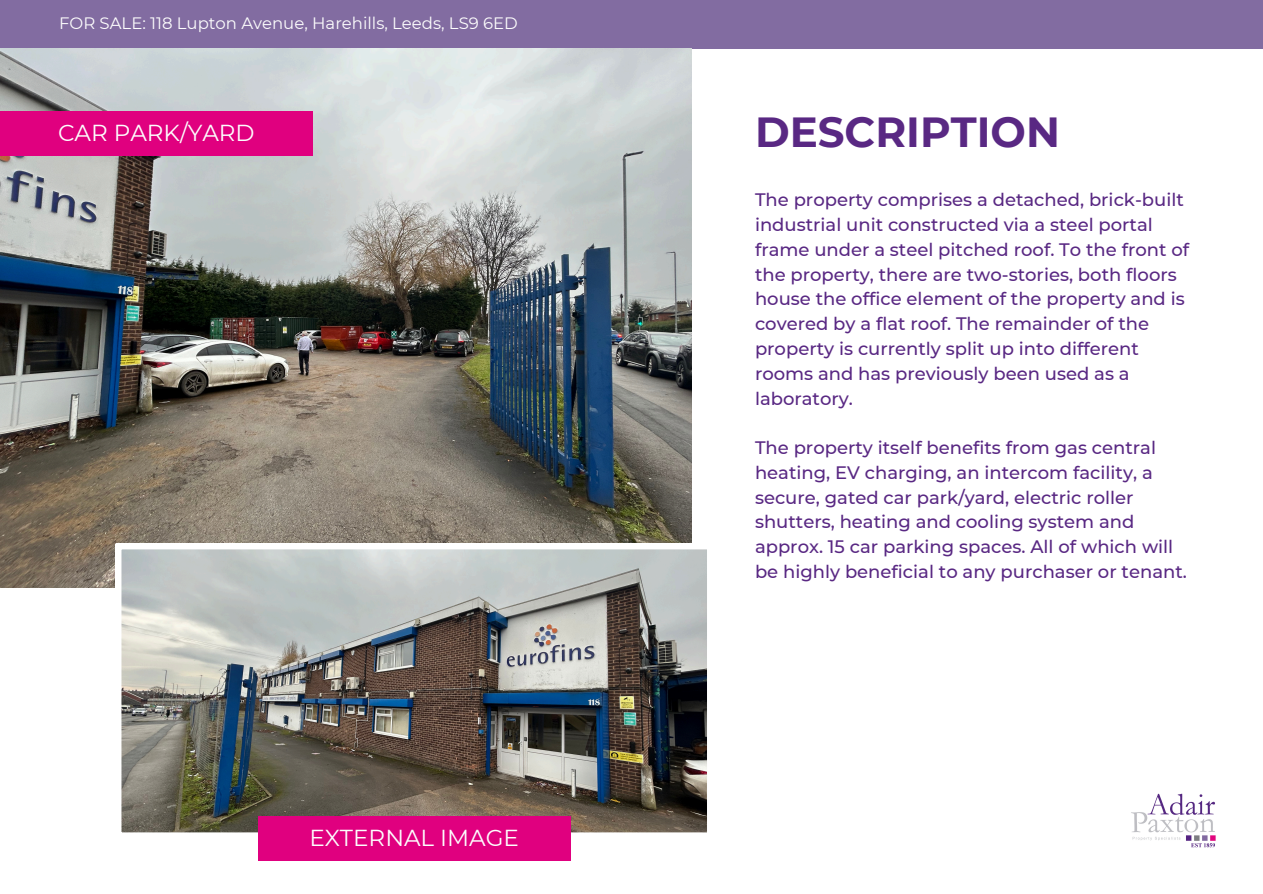
<style>
.page{position:relative;width:1263px;height:894px;background:#fff}
.page>*{position:absolute;margin:0;border:0;box-sizing:border-box;transform-origin:0 0}
.t1{font:700 42px "Montserrat";color:#592883}
.t2{font:23.1px "Montserrat";color:#fdfdfd}
.t3{font:500 18px/24.8px "Montserrat";color:#592883}
.t4{font:16.5px "Montserrat";color:#fdfdfd}
</style>
<div class="page">
<div style="left:0;top:0;width:1263px;height:49px;background:#826ca1"></div>
<img style="left:0;top:49px;width:692px;height:538px">
<img style="left:1131px;top:793px;width:85px;height:55px">
<img style="left:116px;top:543px;width:591px;height:290px">
<div style="left:258px;top:815px;width:313px;height:45px;background:#e0007f"></div>
<div style="left:0;top:111px;width:313px;height:45px;background:#e0007f"></div>
<h2 class="t4" style="left:59px;top:13px;width:460px">FOR SALE: 118 Lupton Avenue, Harehills, Leeds, LS9 6ED</h2>
<h1 class="t2" style="left:58px;top:119px;width:198px">CAR PARK/YARD</h1>
<h2 class="t2" style="left:309px;top:823px;width:211px">EXTERNAL IMAGE</h2>
<p class="t1" style="left:755px;top:106px;width:306px">DESCRIPTION</p>
<p class="t3" style="left:755px;top:187px;width:436px">The property comprises a detached, brick-built industrial unit constructed via a steel portal frame under a steel pitched roof. To the front of the property, there are two-stories, both floors house the office element of the property and is covered by a flat roof. The remainder of the property is currently split up into different rooms and has previously been used as a laboratory.</p>
<p class="t3" style="left:755px;top:435px;width:433px">The property itself benefits from gas central heating, EV charging, an intercom facility, a secure, gated car park/yard, electric roller shutters, heating and cooling system and approx. 15 car parking spaces. All of which will be highly beneficial to any purchaser or tenant.</p>
</div>
